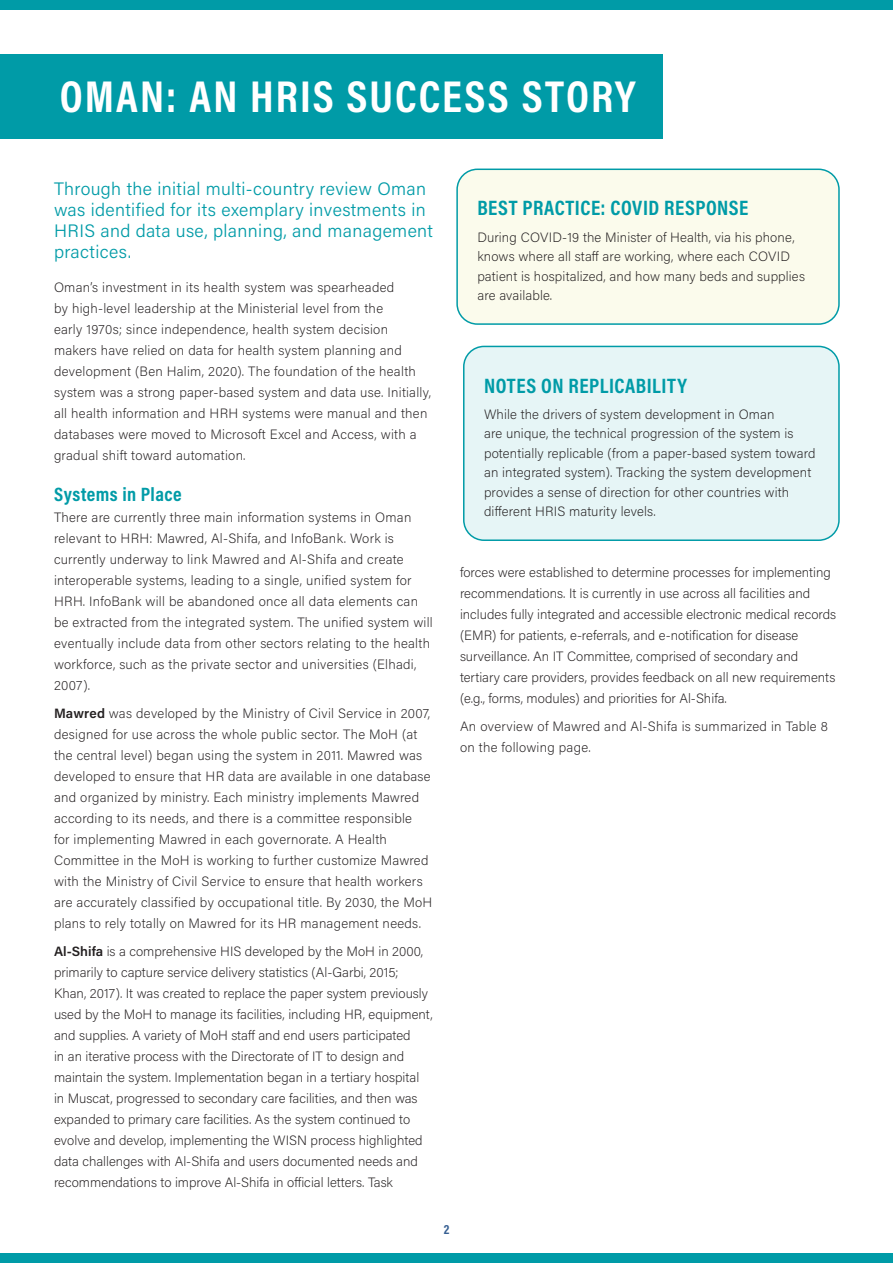
<style>
.page{position:relative;width:893px;height:1263px;background:#fff}
.page>*{position:absolute;margin:0;border:0;box-sizing:border-box;transform-origin:0 0}
.Headings{font:700 45px "Acumin Pro Cond";letter-spacing:.045em;color:#fff}
.CallOut_-_Best_Pract{font:700 21px "Acumin Pro Cond";letter-spacing:.025em;color:#009ba7}
.CallOut_-_Case_Study{font:700 21px "Acumin Pro Cond";letter-spacing:.025em;color:#009ba7}
.t1{font:700 19.5px "Acumin Pro Cond";letter-spacing:.025em;color:#009ba7}
.intro{font:300 18px/21px "Acumin Pro";letter-spacing:.02em;color:#009ba7}
.CallOut_-_Case_Study-2{font:200 13.5px/21px "Acumin Pro";letter-spacing:.015em;color:#231f20}
.CallOut_-_Best_Pract-2{font:200 13.5px/19.5px "Acumin Pro";letter-spacing:.01em;color:#231f20}
.t2{font:700 13.5px "Acumin Pro Cond";color:#365f92}
.s1{font-weight:600}
</style>
<div class="page">
<div style="left:0;top:0;width:893px;height:9px;background:#009ba7"></div>
<div style="left:0;top:1253px;width:893px;height:10px;background:#009ba7"></div>
<div style="left:0;top:54px;width:662px;height:84px;background:#009ba7"></div>
<div style="left:457px;top:169px;width:382px;height:155px;background:#fbfbec;border-radius:20px"></div>
<div style="left:456px;top:169px;width:384px;height:156px;border:2px solid #009ba7;border-radius:20px"></div>
<div style="left:464px;top:346px;width:375px;height:194px;background:#e6f5f6;border-radius:20px"></div>
<div style="left:463px;top:346px;width:377px;height:195px;border:2px solid #009ba7;border-radius:20px"></div>
<p class="Headings" style="left:60px;top:67px;width:577px">OMAN: AN HRIS SUCCESS STORY</p>
<p class="intro" style="left:54px;top:177px;width:380px">Through the initial multi-country review Oman was identified for its exemplary investments in HRIS and data use, planning, and management practices.</p>
<p class="CallOut_-_Case_Study-2" style="left:54px;top:276px;width:379px">Oman’s investment in its health system was spearheaded<br>by high-level leadership at the Ministerial level from the<br>early 1970s; since independence, health system decision makers have relied on data for health system planning and development (Ben Halim, 2020). The foundation of the health system was a strong paper-based system and data use. Initially, all health information and HRH systems were manual and then databases were moved to Microsoft Excel and Access, with a gradual shift toward automation.</p>
<p class="t1" style="left:54px;top:482px;width:129px">Systems in Place</p>
<p class="CallOut_-_Case_Study-2" style="left:54px;top:507px;width:380px">There are currently three main information systems in Oman relevant to HRH: Mawred, Al-Shifa, and InfoBank. Work is currently underway to link Mawred and Al-Shifa and create interoperable systems, leading to a single, unified system for HRH. InfoBank will be abandoned once all data elements can be extracted from the integrated system. The unified system will eventually include data from other sectors relating to the health workforce, such as the private sector and universities (Elhadi, 2007).</p>
<p class="CallOut_-_Case_Study-2" style="left:54px;top:702px;width:380px"><span class="s1">Mawred</span> was developed by the Ministry of Civil Service in 2007, designed for use across the whole public sector. The MoH (at the central level) began using the system in 2011. Mawred was developed to ensure that HR data are available in one database and organized by ministry. Each ministry implements Mawred according to its needs, and there is a committee responsible<br>for implementing Mawred in each governorate. A Health Committee in the MoH is working to further customize Mawred with the Ministry of Civil Service to ensure that health workers are accurately classified by occupational title. By 2030, the MoH plans to rely totally on Mawred for its HR management needs.</p>
<p class="CallOut_-_Case_Study-2" style="left:54px;top:940px;width:380px"><span class="s1">Al-Shifa</span> is a comprehensive HIS developed by the MoH in 2000, primarily to capture service delivery statistics (Al-Garbi, 2015; Khan, 2017). It was created to replace the paper system previously used by the MoH to manage its facilities, including HR, equipment, and supplies. A variety of MoH staff and end users participated<br>in an iterative process with the Directorate of IT to design and maintain the system. Implementation began in a tertiary hospital in Muscat, progressed to secondary care facilities, and then was expanded to primary care facilities. As the system continued to evolve and develop, implementing the WISN process highlighted data challenges with Al-Shifa and users documented needs and recommendations to improve Al-Shifa in official letters. Task</p>
<p class="CallOut_-_Best_Pract" style="left:477px;top:194px;width:273px">BEST PRACTICE: COVID RESPONSE</p>
<p class="CallOut_-_Best_Pract-2" style="left:477px;top:227px;width:329px">During COVID-19 the Minister of Health, via his phone, knows where all staff are working, where each COVID patient is hospitalized, and how many beds and supplies are available.</p>
<p class="CallOut_-_Case_Study" style="left:484px;top:371px;width:204px">NOTES ON REPLICABILITY</p>
<p class="CallOut_-_Case_Study-2" style="left:484px;top:404px;width:333px;line-height:19.5px">While the drivers of system development in Oman<br>are unique, the technical progression of the system is potentially replicable (from a paper-based system toward an integrated system). Tracking the system development provides a sense of direction for other countries with different HRIS maturity levels.</p>
<p class="CallOut_-_Case_Study-2" style="left:460px;top:561px;width:378px">forces were established to determine processes for implementing recommendations. It is currently in use across all facilities and includes fully integrated and accessible electronic medical records (EMR) for patients, e-referrals, and e-notification for disease surveillance. An IT Committee, comprised of secondary and tertiary care providers, provides feedback on all new requirements (e.g., forms, modules) and priorities for Al-Shifa.</p>
<p class="CallOut_-_Case_Study-2" style="left:460px;top:715px;width:369px">An overview of Mawred and Al-Shifa is summarized in Table 8 on the following page.</p>
<p class="t2" style="left:444px;top:1220px;width:7px">2</p>
</div>
